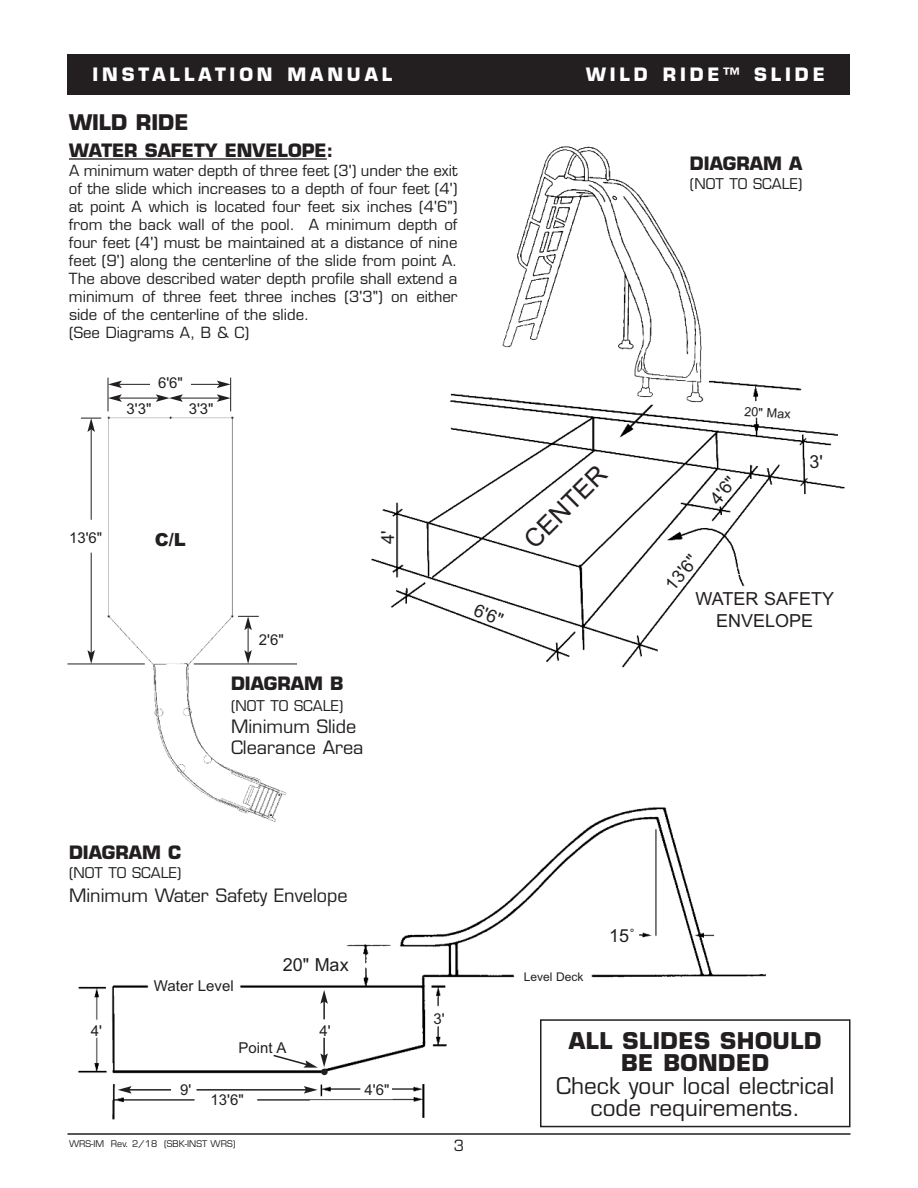
<style>
.page{position:relative;width:918px;height:1188px;background:#fff}
.page>*{position:absolute;margin:0;border:0;box-sizing:border-box;transform-origin:0 0}
.t1{font:25.5px "Arial";color:#231f20}
.t2{font:22.5px/22.5px "Eurostile";color:#231f20;text-align:center}
.t3{font:700 22.5px/22.5px "Eurostile";letter-spacing:.02em;color:#231f20;text-align:center}
.t4{font:700 21px "Eurostile";color:#231f20}
.t5{font:18px/21.6px "Eurostile";color:#231f20}
.t6{font:18px/21.6px "Arial";color:#231f20;text-align:center}
.t7{font:700 18px "Eurostile";color:#231f20}
.t8{font:700 18px "Eurostile";letter-spacing:.215em;color:#fff}
.t9{font:900 18px "Arial";color:#231f20}
.t10{font:15px/18px "Eurostile";color:#231f20}
.t11{font:15px "Arial";color:#231f20}
.t12{font:14.4px "Eurostile";color:#231f20}
.t13{font:12.75px "Arial";color:#231f20}
.t14{font:12px "Arial";color:#231f20}
.t15{font:9px "Eurostile";color:#231f20}
</style>
<div class="page">
<div style="left:68px;top:54px;width:782px;height:40px;background:#231f20"></div>
<hr style="left:68px;top:1133px;width:782px;height:2px;background:#231f20">
<img style="left:78px;top:807px;width:705px;height:321px">
<img style="left:371px;top:146px;width:474px;height:522px">
<hr style="left:197px;top:1089px;width:109px;height:2px;background:#231f20">
<svg style="left:304px;top:1086px;width:14px;height:8px"></svg>
<hr style="left:129px;top:1089px;width:42px;height:2px;background:#231f20">
<svg style="left:118px;top:1086px;width:14px;height:8px"></svg>
<div style="left:321px;top:1069px;width:7px;height:6px;background:#231f20;border-radius:50%"></div>
<svg style="left:320px;top:990px;width:8px;height:29px"></svg>
<svg style="left:272px;top:1038px;width:56px;height:30px"></svg>
<hr style="left:69px;top:158px;width:258px;height:2px;background:#231f20">
<img style="left:68px;top:380px;width:229px;height:454px">
<hr style="left:67px;top:664px;width:78px;height:1px;background:#231f20">
<hr style="left:194px;top:664px;width:103px;height:1px;background:#231f20">
<hr style="left:108px;top:378px;width:1px;height:33px;background:#231f20">
<hr style="left:230px;top:378px;width:1px;height:33px;background:#231f20">
<hr style="left:91px;top:429px;width:1px;height:91px;background:#231f20">
<svg style="left:81px;top:418px;width:20px;height:14px"></svg>
<hr style="left:91px;top:553px;width:1px;height:100px;background:#231f20">
<svg style="left:87px;top:650px;width:8px;height:14px"></svg>
<svg style="left:238px;top:616px;width:21px;height:48px"></svg>
<div style="left:150px;top:528px;width:41px;height:27px;background:#fff"></div>
<hr style="left:119px;top:398px;width:39px;height:1px;background:#231f20">
<svg style="left:108px;top:394px;width:14px;height:8px"></svg>
<hr style="left:180px;top:398px;width:39px;height:1px;background:#231f20">
<svg style="left:156px;top:394px;width:27px;height:8px"></svg>
<svg style="left:217px;top:394px;width:14px;height:8px"></svg>
<hr style="left:119px;top:384px;width:51px;height:1px;background:#231f20">
<svg style="left:108px;top:381px;width:14px;height:7px"></svg>
<hr style="left:170px;top:384px;width:49px;height:1px;background:#231f20">
<svg style="left:217px;top:381px;width:14px;height:7px"></svg>
<div style="left:150px;top:371px;width:41px;height:20px;background:#fff"></div>
<div style="left:540px;top:1019px;width:310px;height:108px;border:2px solid #231f20"></div>
<p class="t8" style="left:92px;top:67px;width:301px">INSTALLATION MANUAL</p>
<p class="t8" style="left:586px;top:67px;width:240px">WILD RIDE™ SLIDE</p>
<h3 class="t4" style="left:69px;top:114px;width:121px">WILD RIDE</h3>
<p class="t7" style="left:69px;top:143px;width:266px">WATER SAFETY ENVELOPE:</p>
<p class="t10" style="left:69px;top:163px;width:390px">A minimum water depth of three feet (3') under the exit of the slide which increases to a depth of four feet (4') at point A which is located four feet six inches (4'6") from the back wall of the pool. A minimum depth of four feet (4') must be maintained at a distance of nine feet (9') along the centerline of the slide from point A.<br>The above described water depth profile shall extend a minimum of three feet three inches (3'3") on either side of the centerline of the slide.<br>(See Diagrams A, B &amp; C)</p>
<p class="t11" style="left:158px;top:374px;width:26px">6'6"</p>
<p class="t11" style="left:126px;top:400px;width:26px">3'3"</p>
<p class="t11" style="left:189px;top:400px;width:26px">3'3"</p>
<p class="t11" style="left:69px;top:529px;width:35px">13'6"</p>
<p class="t9" style="left:155px;top:529px;width:33px">C/L</p>
<p class="t6" style="left:377px;top:544px;width:15px;rotate:-90deg">4'</p>
<h1 class="t1" style="left:518px;top:533px;width:106px;rotate:-45deg">CENTER</h1>
<p class="t11" style="left:259px;top:631px;width:26px">2'6"</p>
<p class="t7" style="left:231px;top:676px;width:114px">DIAGRAM B</p>
<p class="t12" style="left:231px;top:700px;width:114px">(NOT TO SCALE)</p>
<p class="t5" style="left:231px;top:717px;width:134px">Minimum Slide<br>Clearance Area</p>
<p class="t6" style="left:479px;top:599px;width:31px;rotate:22deg">6'6"</p>
<p class="t7" style="left:690px;top:157px;width:114px">DIAGRAM A</p>
<p class="t12" style="left:690px;top:178px;width:114px">(NOT TO SCALE)</p>
<p class="t13" style="left:745px;top:404px;width:48px;rotate:3deg">20" Max</p>
<p class="t6" style="left:706px;top:495px;width:31px;rotate:-50deg">4'6"</p>
<p class="t6" style="left:809px;top:451px;width:15px">3'</p>
<p class="t6" style="left:661px;top:581px;width:41px;rotate:-50deg">13'6"</p>
<p class="t6" style="left:696px;top:588px;width:140px">WATER SAFETY<br>ENVELOPE</p>
<p class="t7" style="left:69px;top:845px;width:114px">DIAGRAM C</p>
<p class="t12" style="left:69px;top:867px;width:114px">(NOT TO SCALE)</p>
<p class="t5" style="left:69px;top:886px;width:280px">Minimum Water Safety Envelope</p>
<p class="t11" style="left:91px;top:1022px;width:13px">4'</p>
<p class="t11" style="left:154px;top:978px;width:81px">Water Level</p>
<p class="t6" style="left:283px;top:954px;width:67px">20" Max</p>
<p class="t11" style="left:319px;top:1022px;width:13px">4'</p>
<p class="t11" style="left:239px;top:1039px;width:49px">Point A</p>
<p class="t11" style="left:180px;top:1081px;width:13px">9'</p>
<p class="t11" style="left:364px;top:1081px;width:26px">4'6"</p>
<p class="t11" style="left:211px;top:1091px;width:35px">13'6"</p>
<p class="t11" style="left:434px;top:1010px;width:13px">3'</p>
<p class="t15" style="left:69px;top:1140px;width:168px">WRS-IM Rev. 2/18 (SBK-INST WRS)</p>
<p class="t10" style="left:454px;top:1138px;width:12px">3</p>
<p class="t14" style="left:524px;top:970px;width:61px">Level Deck</p>
<p class="t6" style="left:609px;top:925px;width:28px">15˚</p>
<h2 class="t3" style="left:569px;top:1032px;width:254px">ALL SLIDES SHOULD<br>BE BONDED</h2>
<h2 class="t2" style="left:556px;top:1077px;width:280px">Check your local electrical code requirements.</h2>
</div>
